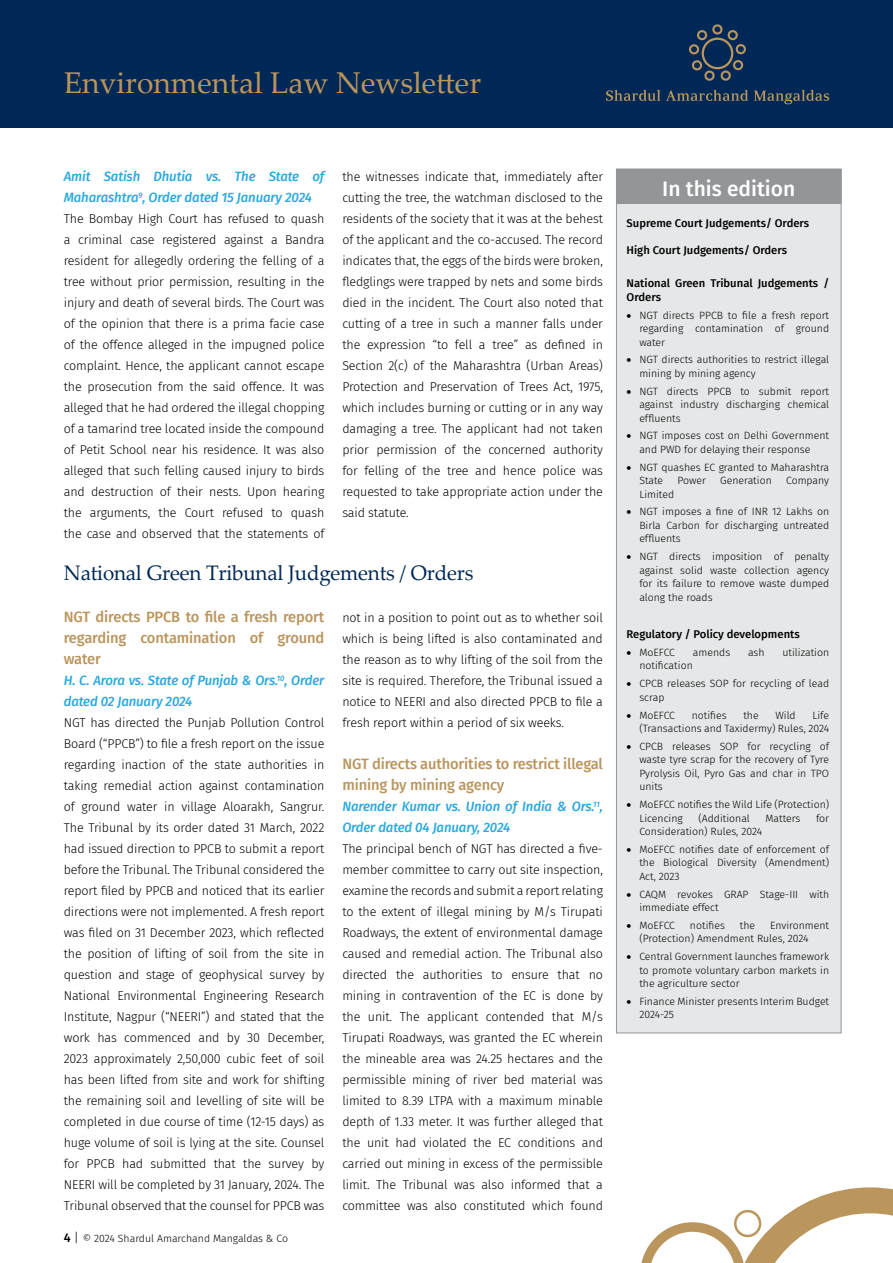
<style>
.page{position:relative;width:893px;height:1263px;background:#fff}
.page>*{position:absolute;margin:0;border:0;box-sizing:border-box;transform-origin:0 0}
.t1{font:30px "Palatino Linotype";color:#ba955c}
.t2{font:21px "Palatino Linotype";letter-spacing:-.01em;color:#002856}
.t3{font:500 21px "Fira Sans";color:#fff}
.t4{font:500 15px/21px "Fira Sans";letter-spacing:-.01em;color:#ba955c;text-align:justify}
.t5{font:italic 500 13.5px/21px "Fira Sans";letter-spacing:-.01em;color:#2aa9e0}
.t6{font:300 12.75px/21px "Fira Sans";letter-spacing:-.01em;color:#000;text-align:justify}
.t7{font:500 11.25px/13.5px "Fira Sans";color:#000}
.t8{font:300 10.5px/13.5px "Fira Sans";color:#000;text-align:justify}
.s1{font-weight:500;font-size:12.75px}
.s2{font-size:12.75px}
</style>
<div class="page">
<svg style="left:641px;top:1187px;width:252px;height:76px"></svg>
<div style="left:0;top:0;width:893px;height:128px;background:#002856"></div>
<svg style="left:606px;top:90px;width:54px;height:11px"></svg>
<svg style="left:666px;top:90px;width:82px;height:11px"></svg>
<svg style="left:754px;top:90px;width:75px;height:14px"></svg>
<svg style="left:689px;top:24px;width:57px;height:57px"></svg>
<div style="left:616px;top:169px;width:225px;height:864px;background:#e6e7e8;border:1px solid #939598"></div>
<div style="left:616px;top:169px;width:225px;height:34px;background:#939598"></div>
<div style="left:616px;top:169px;width:225px;height:35px;border:1px solid #939598"></div>
<h1 class="t1" style="left:64px;top:61px;width:419px">Environmental Law Newsletter</h1>
<p class="t5" style="left:64px;top:165px;width:262px">Amit Satish Dhutia vs. The State of<br>Maharashtra<sup>9</sup>, Order dated 15 January 2024</p>
<p class="t6" style="left:64px;top:208px;width:262px">The Bombay High Court has refused to quash a criminal case registered against a Bandra resident for allegedly ordering the felling of a tree without prior permission, resulting in the injury and death of several birds. The Court was of the opinion that there is a prima facie case of the offence alleged in the impugned police complaint. Hence, the applicant cannot escape the prosecution from the said offence. It was alleged that he had ordered the illegal chopping of a tamarind tree located inside the compound of Petit School near his residence. It was also alleged that such felling caused injury to birds and destruction of their nests. Upon hearing the arguments, the Court refused to quash the case and observed that the statements of</p>
<p class="t6" style="left:342px;top:166px;width:262px">the witnesses indicate that, immediately after cutting the tree, the watchman disclosed to the residents of the society that it was at the behest of the applicant and the co-accused. The record indicates that, the eggs of the birds were broken, fledglings were trapped by nets and some birds died in the incident. The Court also noted that cutting of a tree in such a manner falls under the expression “to fell a tree” as defined in Section 2(c) of the Maharashtra (Urban Areas)<br>Protection and Preservation of Trees Act, 1975, which includes burning or cutting or in any way damaging a tree. The applicant had not taken prior permission of the concerned authority for felling of the tree and hence police was requested to take appropriate action under the said statute.</p>
<h2 class="t2" style="left:64px;top:558px;width:411px">National Green Tribunal Judgements / Orders</h2>
<p class="t4" style="left:64px;top:606px;width:262px">NGT directs PPCB to file a fresh report regarding contamination of ground water</p>
<p class="t5" style="left:64px;top:669px;width:262px">H. C. Arora vs. State of Punjab &amp; Ors.<sup>10</sup>, Order dated 02 January 2024</p>
<p class="t6" style="left:64px;top:712px;width:262px">NGT has directed the Punjab Pollution Control Board (“PPCB”) to file a fresh report on the issue regarding inaction of the state authorities in taking remedial action against contamination of ground water in village Aloarakh, Sangrur.<br>The Tribunal by its order dated 31 March, 2022 had issued direction to PPCB to submit a report before the Tribunal. The Tribunal considered the report filed by PPCB and noticed that its earlier directions were not implemented. A fresh report was filed on 31 December 2023, which reflected the position of lifting of soil from the site in question and stage of geophysical survey by National Environmental Engineering Research Institute, Nagpur (“NEERI”) and stated that the work has commenced and by 30 December, 2023 approximately 2,50,000 cubic feet of soil has been lifted from site and work for shifting the remaining soil and levelling of site will be completed in due course of time (12-15 days) as huge volume of soil is lying at the site. Counsel for PPCB had submitted that the survey by NEERI will be completed by 31 January, 2024. The Tribunal observed that the counsel for PPCB was</p>
<p class="t6" style="left:342px;top:607px;width:262px">not in a position to point out as to whether soil which is being lifted is also contaminated and the reason as to why lifting of the soil from the site is required. Therefore, the Tribunal issued a notice to NEERI and also directed PPCB to file a fresh report within a period of six weeks.</p>
<p class="t4" style="left:342px;top:753px;width:262px">NGT directs authorities to restrict illegal mining by mining agency</p>
<p class="t5" style="left:342px;top:795px;width:262px">Narender Kumar vs. Union of India &amp; Ors.<sup>11</sup>,<br>Order dated 04 January, 2024</p>
<p class="t6" style="left:342px;top:838px;width:262px">The principal bench of NGT has directed a five&shy;member committee to carry out site inspection, examine the records and submit a report relating to the extent of illegal mining by M/s Tirupati Roadways, the extent of environmental damage caused and remedial action. The Tribunal also directed the authorities to ensure that no mining in contravention of the EC is done by the unit. The applicant contended that M/s Tirupati Roadways, was granted the EC wherein the mineable area was 24.25 hectares and the permissible mining of river bed material was limited to 8.39 LTPA with a maximum minable depth of 1.33 meter. It was further alleged that the unit had violated the EC conditions and carried out mining in excess of the permissible limit. The Tribunal was also informed that a committee was also constituted which found</p>
<p class="t8" style="left:64px;top:1231px;width:226px"><span class="s1">4</span> <span class="s2">|</span> © 2024 Shardul Amarchand Mangaldas &amp; Co</p>
<h2 class="t3" style="left:662px;top:172px;width:135px">In this edition</h2>
<p class="t7" style="left:627px;top:216px;width:184px">Supreme Court Judgements/ Orders</p>
<p class="t7" style="left:627px;top:243px;width:162px">High Court Judgements/ Orders</p>
<p class="t7" style="left:627px;top:276px;width:204px">National Green Tribunal Judgements /<br>Orders</p>
<p class="t8" style="left:639px;top:308px;width:191px;text-indent:-13px">• NGT directs PPCB to file a fresh report regarding contamination of ground water</p>
<p class="t8" style="left:639px;top:353px;width:191px;text-indent:-13px">• NGT directs authorities to restrict illegal mining by mining agency</p>
<p class="t8" style="left:639px;top:384px;width:191px;text-indent:-13px">• NGT directs PPCB to submit report against industry discharging chemical effluents</p>
<p class="t8" style="left:627px;top:429px;width:204px;text-align:center">• NGT imposes cost on Delhi Government and PWD for delaying their response</p>
<p class="t8" style="left:639px;top:460px;width:191px;text-indent:-13px">• NGT quashes EC granted to Maharashtra<br>State</p>
<p class="t8" style="left:677px;top:474px;width:30px">Power</p>
<p class="t8" style="left:720px;top:474px;width:53px">Generation</p>
<p class="t8" style="left:786px;top:474px;width:45px">Company</p>
<p class="t8" style="left:639px;top:487px;width:36px">Limited</p>
<p class="t8" style="left:639px;top:505px;width:191px;text-indent:-13px">• NGT imposes a fine of INR 12 Lakhs on Birla Carbon for discharging untreated effluents</p>
<p class="t8" style="left:639px;top:550px;width:191px;text-indent:-13px">• NGT directs imposition of penalty against solid waste collection agency for its failure to remove waste dumped along the roads</p>
<p class="t7" style="left:627px;top:627px;width:175px">Regulatory / Policy developments</p>
<p class="t8" style="left:627px;top:645px;width:50px">• MoEFCC</p>
<p class="t8" style="left:693px;top:645px;width:39px">amends</p>
<p class="t8" style="left:748px;top:645px;width:18px">ash</p>
<p class="t8" style="left:782px;top:645px;width:48px">utilization</p>
<p class="t8" style="left:639px;top:659px;width:55px">notification</p>
<p class="t8" style="left:639px;top:677px;width:191px;text-indent:-13px">• CPCB releases SOP for recycling of lead scrap</p>
<p class="t8" style="left:627px;top:708px;width:50px">• MoEFCC</p>
<p class="t8" style="left:692px;top:708px;width:36px">notifies</p>
<p class="t8" style="left:743px;top:708px;width:17px">the</p>
<p class="t8" style="left:775px;top:708px;width:22px">Wild</p>
<p class="t8" style="left:639px;top:708px;width:191px;text-align:right">Life<br>(Transactions and Taxidermy) Rules, 2024</p>
<p class="t8" style="left:639px;top:739px;width:191px;text-indent:-13px">• CPCB releases SOP for recycling of waste tyre scrap for the recovery of Tyre Pyrolysis Oil, Pyro Gas and char in TPO units</p>
<p class="t8" style="left:639px;top:797px;width:191px;text-indent:-13px">• MoEFCC notifies the Wild Life (Protection)<br>Licencing</p>
<p class="t8" style="left:698px;top:811px;width:53px">(Additional</p>
<p class="t8" style="left:765px;top:811px;width:36px">Matters</p>
<p class="t8" style="left:816px;top:811px;width:15px">for</p>
<p class="t8" style="left:639px;top:824px;width:124px">Consideration) Rules, 2024</p>
<p class="t8" style="left:639px;top:842px;width:191px;text-indent:-13px">• MoEFCC notifies date of enforcement of the Biological Diversity (Amendment)<br>Act, 2023</p>
<p class="t8" style="left:639px;top:887px;width:191px;text-indent:-13px">• CAQM revokes GRAP Stage-III with immediate effect</p>
<p class="t8" style="left:627px;top:918px;width:50px">• MoEFCC</p>
<p class="t8" style="left:690px;top:918px;width:36px">notifies</p>
<p class="t8" style="left:740px;top:918px;width:17px">the</p>
<p class="t8" style="left:639px;top:918px;width:191px;text-indent:131px">Environment (Protection) Amendment Rules, 2024</p>
<p class="t8" style="left:639px;top:950px;width:191px;text-indent:-13px">• Central Government launches framework to promote voluntary carbon markets in the agriculture sector</p>
<p class="t8" style="left:639px;top:994px;width:191px;text-indent:-13px">• Finance Minister presents Interim Budget<br>2024-25</p>
</div>
